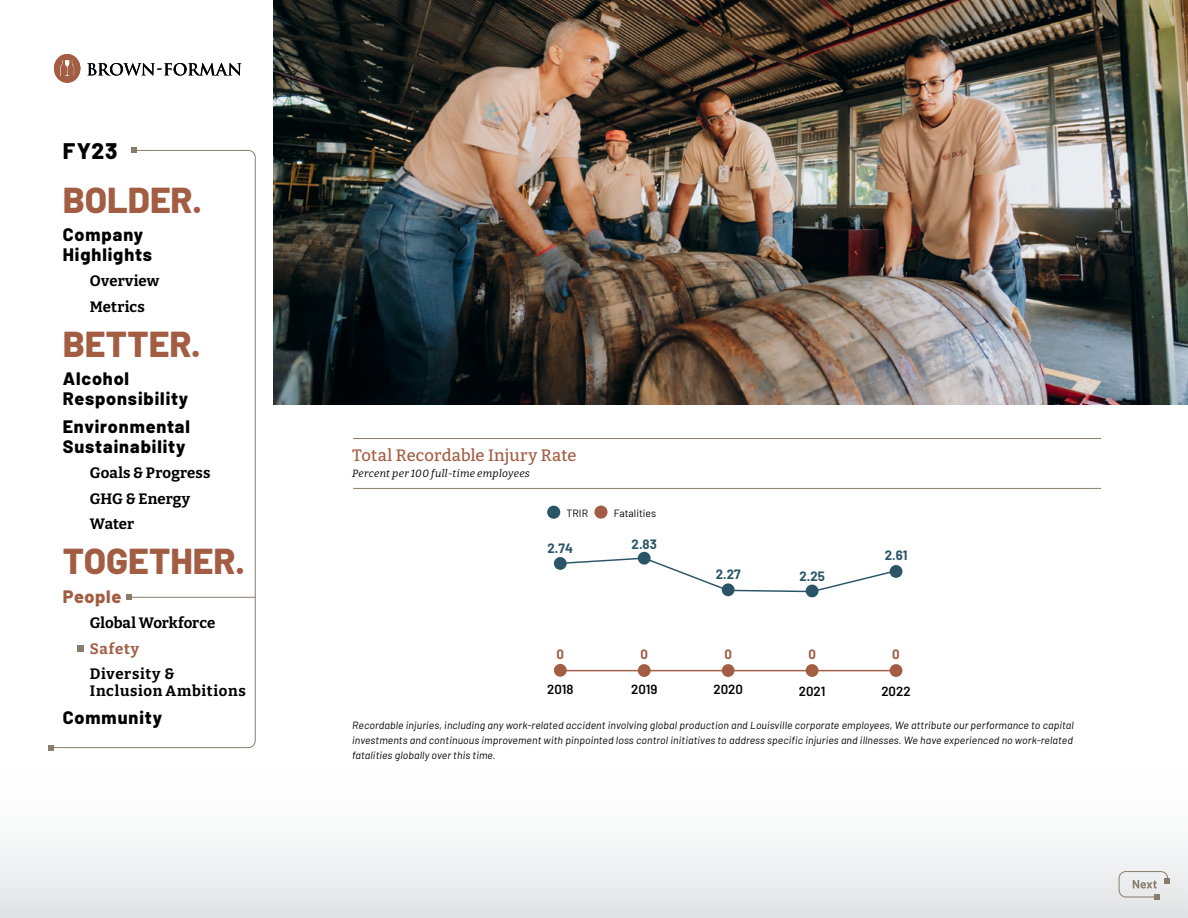
<style>
.page{position:relative;width:1188px;height:918px;background:#fff}
.page>*{position:absolute;margin:0;border:0;box-sizing:border-box;transform-origin:0 0}
.t1{font:800 36px "Barlow";color:#a25d42}
.t2{font:800 22.5px "Barlow";color:#000}
.t3{font:800 18px/19.5px "Barlow";letter-spacing:.05em;color:#000}
.t4{font:800 18px "Barlow";letter-spacing:.035em;color:#a25d42}
.Chart_heading{font:500 16.5px "Bitter";letter-spacing:.005em;color:#a25d42}
.t5{font:700 15px/25.5px "Bitter";letter-spacing:.015em;color:#000}
.t6{font:700 15px/16.5px "Bitter";letter-spacing:.04em;color:#000}
.t7{font:700 15px "Bitter";letter-spacing:.05em;color:#a25d42}
.t8{font:600 13.2px "Barlow";color:#000}
.t9{font:700 13.2px "Barlow";color:#2a5566}
.t10{font:700 13.2px "Barlow";color:#a25d42}
.t11{font:italic 10.5px/15px "Barlow";letter-spacing:.01em;color:#000;text-align:justify}
.Chart_heading-2{font:italic 10.5px "Bitter";letter-spacing:.025em;color:#000}
.t12{font:10.5px "Barlow";color:#000}
</style>
<div class="page">
<div style="left:0;top:756px;width:1188px;height:162px;background:linear-gradient(to bottom,#fff,#e4e7e8)"></div>
<hr style="left:353px;top:488px;width:748px;height:1px;background:#887d6d">
<hr style="left:353px;top:438px;width:748px;height:1px;background:#887d6d">
<div style="left:547px;top:506px;width:13px;height:13px;background:#2a5566;border-radius:50%"></div>
<div style="left:594px;top:506px;width:14px;height:13px;background:#a25d42;border-radius:50%"></div>
<div style="left:554px;top:557px;width:13px;height:13px;background:#2a5566;border-radius:50%"></div>
<svg style="left:638px;top:552px;width:13px;height:13px"></svg>
<svg style="left:722px;top:583px;width:13px;height:13px"></svg>
<div style="left:806px;top:585px;width:13px;height:12px;background:#2a5566;border-radius:50%"></div>
<hr style="left:560px;top:670px;width:84px;height:1px;background:#a25d42">
<hr style="left:644px;top:670px;width:84px;height:1px;background:#a25d42">
<hr style="left:728px;top:670px;width:84px;height:1px;background:#a25d42">
<hr style="left:812px;top:670px;width:84px;height:1px;background:#a25d42">
<svg style="left:559px;top:556px;width:335px;height:37px"></svg>
<div style="left:890px;top:565px;width:12px;height:13px;background:#2a5566;border-radius:50%"></div>
<div style="left:554px;top:664px;width:13px;height:13px;background:#a25d42;border-radius:50%"></div>
<div style="left:638px;top:664px;width:13px;height:13px;background:#a25d42;border-radius:50%"></div>
<div style="left:722px;top:664px;width:13px;height:13px;background:#a25d42;border-radius:50%"></div>
<div style="left:806px;top:664px;width:13px;height:13px;background:#a25d42;border-radius:50%"></div>
<div style="left:890px;top:664px;width:12px;height:13px;background:#a25d42;border-radius:50%"></div>
<img style="left:274px;top:0;width:914px;height:405px">
<svg style="left:1118px;top:871px;width:52px;height:29px;background:#d7d7d5"></svg>
<svg style="left:54px;top:150px;width:202px;height:598px"></svg>
<svg style="left:131px;top:147px;width:6px;height:6px"></svg>
<svg style="left:48px;top:745px;width:6px;height:6px"></svg>
<hr style="left:129px;top:597px;width:127px;height:1px;background:#887d6d">
<svg style="left:126px;top:594px;width:6px;height:6px"></svg>
<div style="left:77px;top:645px;width:7px;height:7px;background:#887d6d"></div>
<svg style="left:87px;top:63px;width:154px;height:13px"></svg>
<svg style="left:54px;top:54px;width:26px;height:29px"></svg>
<h2 class="t2" style="left:63px;top:134px;width:56px">FY23</h2>
<h1 class="t1" style="left:63px;top:173px;width:141px">BOLDER.</h1>
<h3 class="t3" style="left:63px;top:224px;width:91px">Company<br>Highlights</h3>
<h3 class="t5" style="left:90px;top:268px;width:71px">Overview<br>Metrics</h3>
<h1 class="t1" style="left:63px;top:317px;width:139px">BETTER.</h1>
<h3 class="t3" style="left:63px;top:368px;width:127px">Alcohol<br>Responsibility</h3>
<h3 class="t3" style="left:63px;top:416px;width:129px">Environmental<br>Sustainability</h3>
<h3 class="t5" style="left:90px;top:460px;width:122px">Goals &amp; Progress<br>GHG &amp; Energy<br>Water</h3>
<h1 class="t1" style="left:63px;top:534px;width:184px">TOGETHER.</h1>
<h3 class="t4" style="left:63px;top:583px;width:60px">People</h3>
<h3 class="t5" style="left:90px;top:610px;width:127px">Global Workforce</h3>
<h3 class="t7" style="left:90px;top:639px;width:51px">Safety</h3>
<h3 class="t6" style="left:90px;top:665px;width:157px">Diversity &amp;<br>Inclusion Ambitions</h3>
<h3 class="t3" style="left:63px;top:707px;width:101px">Community</h3>
<p class="Chart_heading" style="left:352px;top:445px;width:226px">Total Recordable Injury Rate</p>
<p class="Chart_heading-2" style="left:352px;top:467px;width:179px">Percent per 100 full-time employees</p>
<p class="t12" style="left:567px;top:506px;width:23px">TRIR</p>
<p class="t12" style="left:614px;top:506px;width:44px">Fatalities</p>
<p class="t9" style="left:548px;top:539px;width:27px">2.74</p>
<p class="t9" style="left:632px;top:534px;width:27px">2.83</p>
<p class="t9" style="left:716px;top:564px;width:26px">2.27</p>
<p class="t9" style="left:799px;top:567px;width:27px">2.25</p>
<p class="t9" style="left:885px;top:546px;width:24px">2.61</p>
<p class="t10" style="left:557px;top:644px;width:9px">0</p>
<p class="t10" style="left:640px;top:644px;width:9px">0</p>
<p class="t10" style="left:724px;top:644px;width:9px">0</p>
<p class="t10" style="left:808px;top:644px;width:9px">0</p>
<p class="t10" style="left:892px;top:644px;width:9px">0</p>
<p class="t8" style="left:881px;top:681px;width:31px">2022</p>
<p class="t8" style="left:547px;top:680px;width:28px">2018</p>
<p class="t8" style="left:631px;top:680px;width:28px">2019</p>
<p class="t8" style="left:713px;top:680px;width:31px">2020</p>
<p class="t8" style="left:799px;top:681px;width:28px">2021</p>
<p class="t11" style="left:352px;top:717px;width:723px">Recordable injuries, including any work-related accident involving global production and Louisville corporate employees, We attribute our performance to capital investments and continuous improvement with pinpointed loss control initiatives to address specific injuries and illnesses. We have experienced no work-related fatalities globally over this time.</p>
</div>
